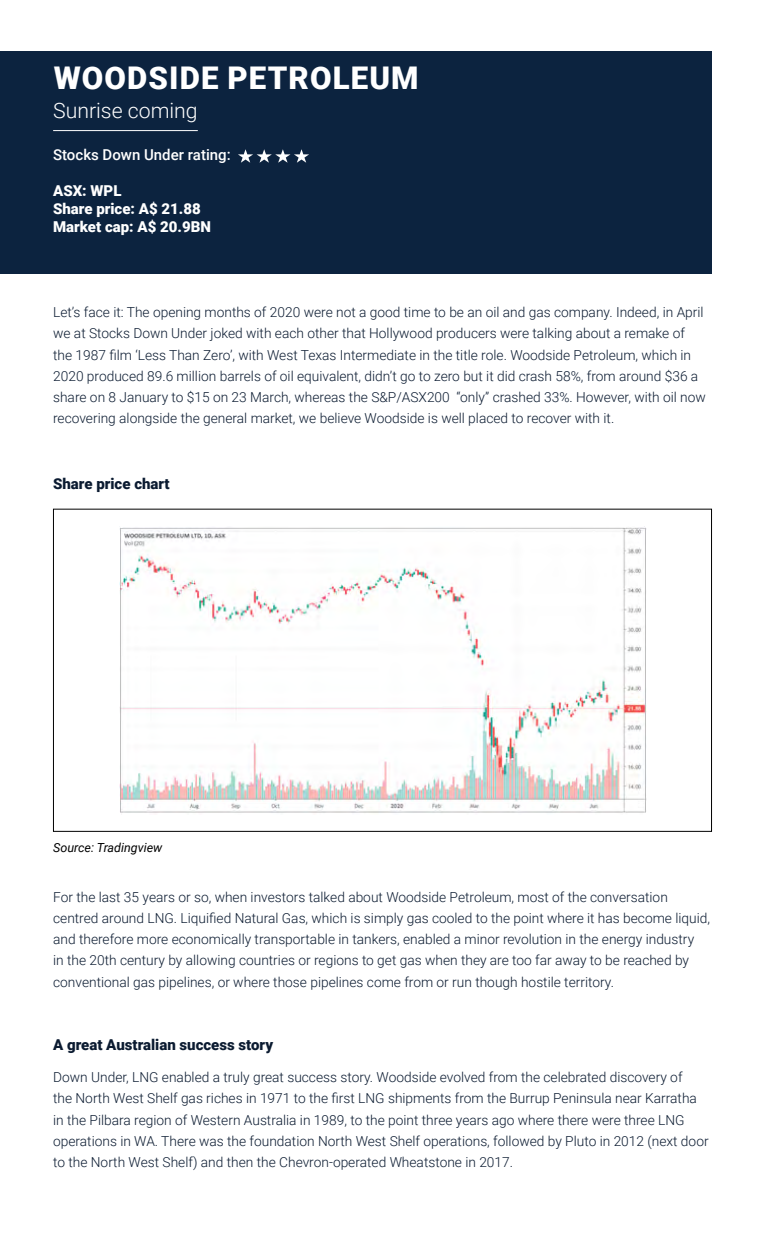
<style>
.page{position:relative;width:765px;height:1260px;background:#fff}
.page>*{position:absolute;margin:0;border:0;box-sizing:border-box;transform-origin:0 0}
.t1{font:900 31.25px "Roboto";letter-spacing:.035em;color:#fff}
.t2{font:300 21.25px "Roboto";color:#fff}
.t3{font:900 15px/18px "Roboto";color:#fff}
.t4{font:900 15px "Roboto";color:#0b1b31}
.t5{font:500 15px "Roboto";color:#fff}
.t6{font:300 13.75px/21.2px "Roboto";color:#0b1b31}
.t7{font:italic 12.5px "Roboto";color:#000}
</style>
<div class="page">
<div style="left:0;top:52px;width:712px;height:222px;background:#0c233f"></div>
<hr style="left:53px;top:130px;width:145px;height:1px;background:#fff">
<svg style="left:238px;top:149px;width:71px;height:14px"></svg>
<img style="left:119px;top:527px;width:528px;height:286px">
<h1 class="t1" style="left:54px;top:56px;width:366px">WOODSIDE PETROLEUM</h1>
<h2 class="t2" style="left:53px;top:96px;width:146px">Sunrise coming</h2>
<p class="t5" style="left:53px;top:144px;width:179px">Stocks Down Under rating:</p>
<p class="t3" style="left:53px;top:181px;width:159px">ASX: WPL<br>Share price: A$ 21.88<br>Market cap: A$ 20.9BN</p>
<p class="t6" style="left:53px;top:301px;width:654px">Let’s face it: The opening months of 2020 were not a good time to be an oil and gas company. Indeed, in April we at Stocks Down Under joked with each other that Hollywood producers were talking about a remake of the 1987 film ‘Less Than Zero’, with West Texas Intermediate in the title role. Woodside Petroleum, which in 2020 produced 89.6 million barrels of oil equivalent, didn’t go to zero but it did crash 58%, from around $36 a share on 8 January to $15 on 23 March, whereas the S&amp;P/ASX200 “only” crashed 33%. However, with oil now recovering alongside the general market, we believe Woodside is well placed to recover with it.</p>
<p class="t4" style="left:53px;top:473px;width:118px">Share price chart</p>
<p class="t7" style="left:53px;top:839px;width:111px">Source: Tradingview</p>
<p class="t6" style="left:53px;top:886px;width:658px">For the last 35 years or so, when investors talked about Woodside Petroleum, most of the conversation centred around LNG. Liquified Natural Gas, which is simply gas cooled to the point where it has become liquid, and therefore more economically transportable in tankers, enabled a minor revolution in the energy industry<br>in the 20th century by allowing countries or regions to get gas when they are too far away to be reached by conventional gas pipelines, or where those pipelines come from or run though hostile territory.</p>
<p class="t4" style="left:53px;top:1034px;width:222px">A great Australian success story</p>
<p class="t6" style="left:53px;top:1066px;width:657px">Down Under, LNG enabled a truly great success story. Woodside evolved from the celebrated discovery of<br>the North West Shelf gas riches in 1971 to the first LNG shipments from the Burrup Peninsula near Karratha in the Pilbara region of Western Australia in 1989, to the point three years ago where there were three LNG operations in WA. There was the foundation North West Shelf operations, followed by Pluto in 2012 (next door to the North West Shelf) and then the Chevron-operated Wheatstone in 2017.</p>
</div>
